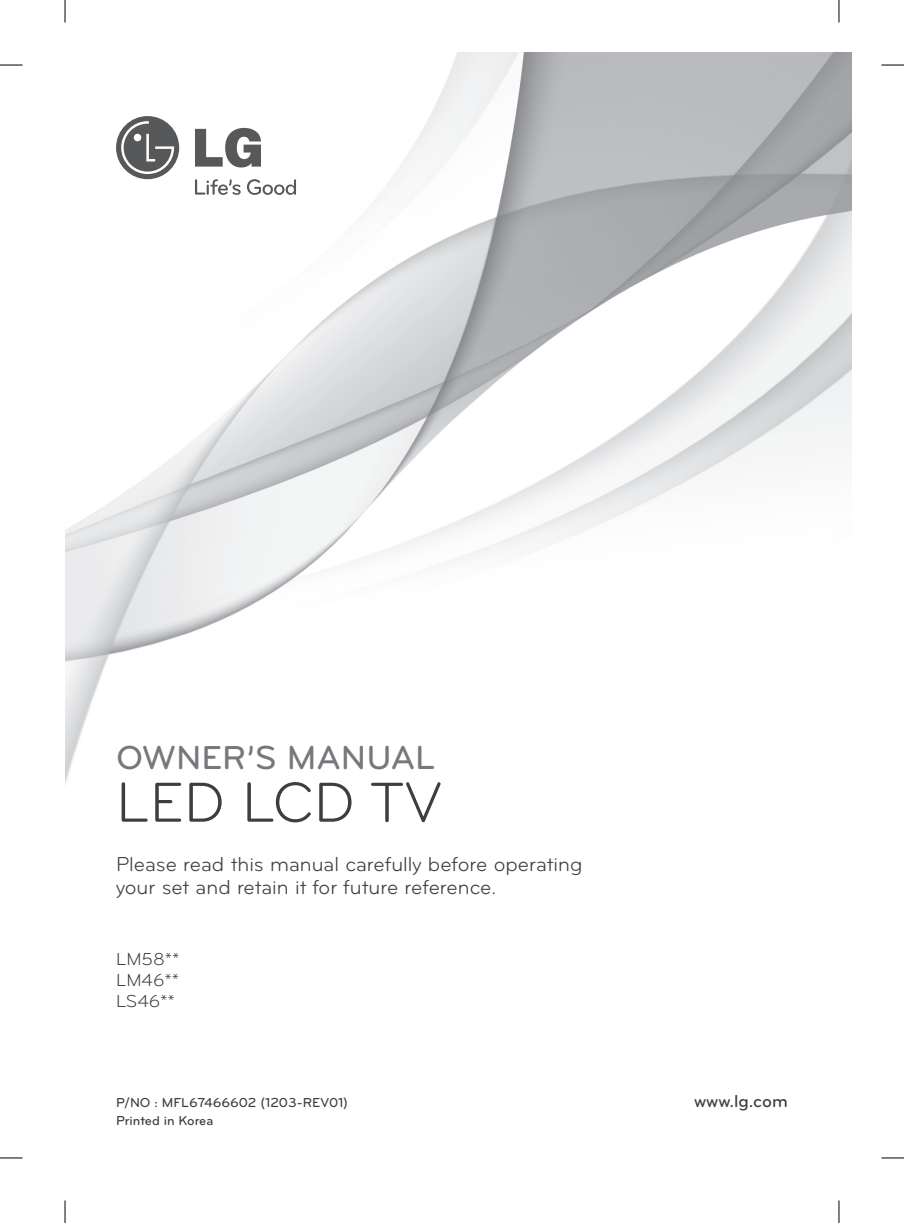
<style>
.page{position:relative;width:904px;height:1223px;background:#fff}
.page>*{position:absolute;margin:0;border:0;box-sizing:border-box;transform-origin:0 0}
.t1{font:58.5px "Bryant LG";color:#3e3e3f}
.t2{font:500 34.5px "Bryant LG";color:#76787b}
.t3{font:21px/22.5px "Bryant LG";color:#3e3e3f}
.t4{font:18px/21px "Bryant LG";color:#3e3e3f;text-align:justify}
.t5{font:500 18px "Bryant LG";color:#3e3e3f}
.t6{font:500 13.5px/18px "Bryant LG";color:#3e3e3f}
</style>
<div class="page">
<img style="left:65px;top:52px;width:787px;height:733px">
<svg style="left:195px;top:179px;width:46px;height:16px"></svg>
<svg style="left:247px;top:179px;width:49px;height:16px"></svg>
<svg style="left:195px;top:128px;width:66px;height:39px"></svg>
<div style="left:116px;top:116px;width:63px;height:63px;background:#57585a;border-radius:50%"></div>
<svg style="left:121px;top:121px;width:53px;height:53px"></svg>
<svg style="left:0;top:65px;width:22px;height:1px"></svg>
<svg style="left:881px;top:65px;width:23px;height:1px"></svg>
<svg style="left:0;top:1158px;width:22px;height:1px"></svg>
<svg style="left:881px;top:1158px;width:23px;height:1px"></svg>
<svg style="left:65px;top:0;width:1px;height:23px"></svg>
<svg style="left:65px;top:1200px;width:1px;height:23px"></svg>
<svg style="left:839px;top:0;width:1px;height:23px"></svg>
<svg style="left:839px;top:1200px;width:1px;height:23px"></svg>
<h2 class="t2" style="left:116px;top:737px;width:321px">OWNER’S MANUAL</h2>
<h1 class="t1" style="left:116px;top:767px;width:327px">LED LCD TV</h1>
<p class="t3" style="left:116px;top:853px;width:468px">Please read this manual carefully before operating your set and retain it for future reference.</p>
<p class="t4" style="left:116px;top:948px;width:65px">LM58** LM46** LS46**</p>
<p class="t6" style="left:116px;top:1093px;width:233px">P/NO : MFL67466602 (1203-REV01)<br>Printed in Korea</p>
<p class="t5" style="left:694px;top:1090px;width:95px">www.lg.com</p>
</div>
